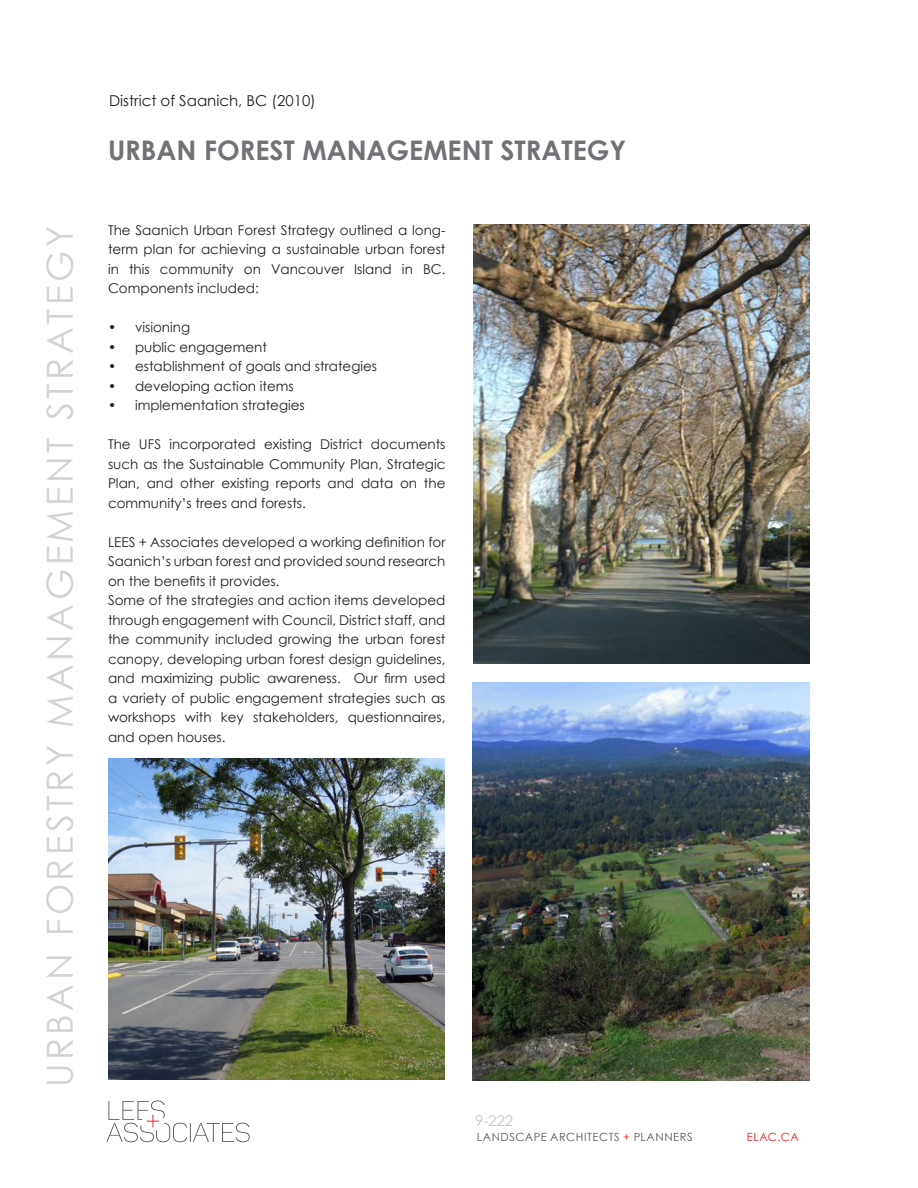
<style>
.page{position:relative;width:918px;height:1188px;background:#fff}
.page>*{position:absolute;margin:0;border:0;box-sizing:border-box;transform-origin:0 0}
.Project_Profile{font:36px "Century Gothic";letter-spacing:.1em;color:#d1d2d4}
.ELAC_Heading_1{font:700 27px "Century Gothic";color:#717275}
.t1{font:15px "Century Gothic";color:#231f20}
.t2{font:15px "Century Gothic";color:#c7c8ca}
.ELAC_Paragraph_BODY{font:13.5px/19.5px "Century Gothic";color:#231f20;text-align:justify}
.t3{font:11.25px "Century Gothic";letter-spacing:.045em;color:#57585a}
.t4{font:11.25px "Century Gothic";letter-spacing:.045em;color:#ee1d23}
.s1{color:#ee1d23}
</style>
<div class="page">
<svg style="left:106px;top:1101px;width:144px;height:41px"></svg>
<img style="left:474px;top:225px;width:336px;height:438px">
<img style="left:109px;top:759px;width:336px;height:321px">
<img style="left:472px;top:683px;width:337px;height:398px">
<p class="Project_Profile" style="left:35px;top:1087px;width:863px;rotate:-90deg">URBAN FORESTRY MANAGEMENT STRATEGY</p>
<p class="t1" style="left:109px;top:91px;width:208px">District of Saanich, BC (2010)</p>
<p class="ELAC_Heading_1" style="left:108px;top:129px;width:520px">URBAN FOREST MANAGEMENT STRATEGY</p>
<p class="ELAC_Paragraph_BODY" style="left:108px;top:220px;width:339px">The Saanich Urban Forest Strategy outlined a long&shy;term plan for achieving a sustainable urban forest in this community on Vancouver Island in BC.<br>Components included:</p>
<p class="ELAC_Paragraph_BODY" style="left:108px;top:317px;width:84px">• visioning</p>
<p class="ELAC_Paragraph_BODY" style="left:108px;top:337px;width:160px">• public engagement</p>
<p class="ELAC_Paragraph_BODY" style="left:108px;top:356px;width:271px">• establishment of goals and strategies</p>
<p class="ELAC_Paragraph_BODY" style="left:108px;top:376px;width:187px">• developing action items</p>
<p class="ELAC_Paragraph_BODY" style="left:108px;top:395px;width:198px">• implementation strategies</p>
<p class="ELAC_Paragraph_BODY" style="left:108px;top:434px;width:339px">The UFS incorporated existing District documents such as the Sustainable Community Plan, Strategic Plan, and other existing reports and data on the community’s trees and forests.</p>
<p class="ELAC_Paragraph_BODY" style="left:108px;top:532px;width:339px">LEES + Associates developed a working definition for Saanich’s urban forest and provided sound research on the benefits it provides.</p>
<p class="ELAC_Paragraph_BODY" style="left:108px;top:590px;width:339px">Some of the strategies and action items developed through engagement with Council, District staff, and the community included growing the urban forest canopy, developing urban forest design guidelines, and maximizing public awareness. Our firm used a variety of public engagement strategies such as workshops with key stakeholders, questionnaires, and open houses.</p>
<p class="t2" style="left:475px;top:1110px;width:40px">9-222</p>
<p class="t3" style="left:477px;top:1129px;width:217px">LANDSCAPE ARCHITECTS <span class="s1">+</span> PLANNERS</p>
<p class="t4" style="left:747px;top:1129px;width:53px">ELAC.CA</p>
</div>
